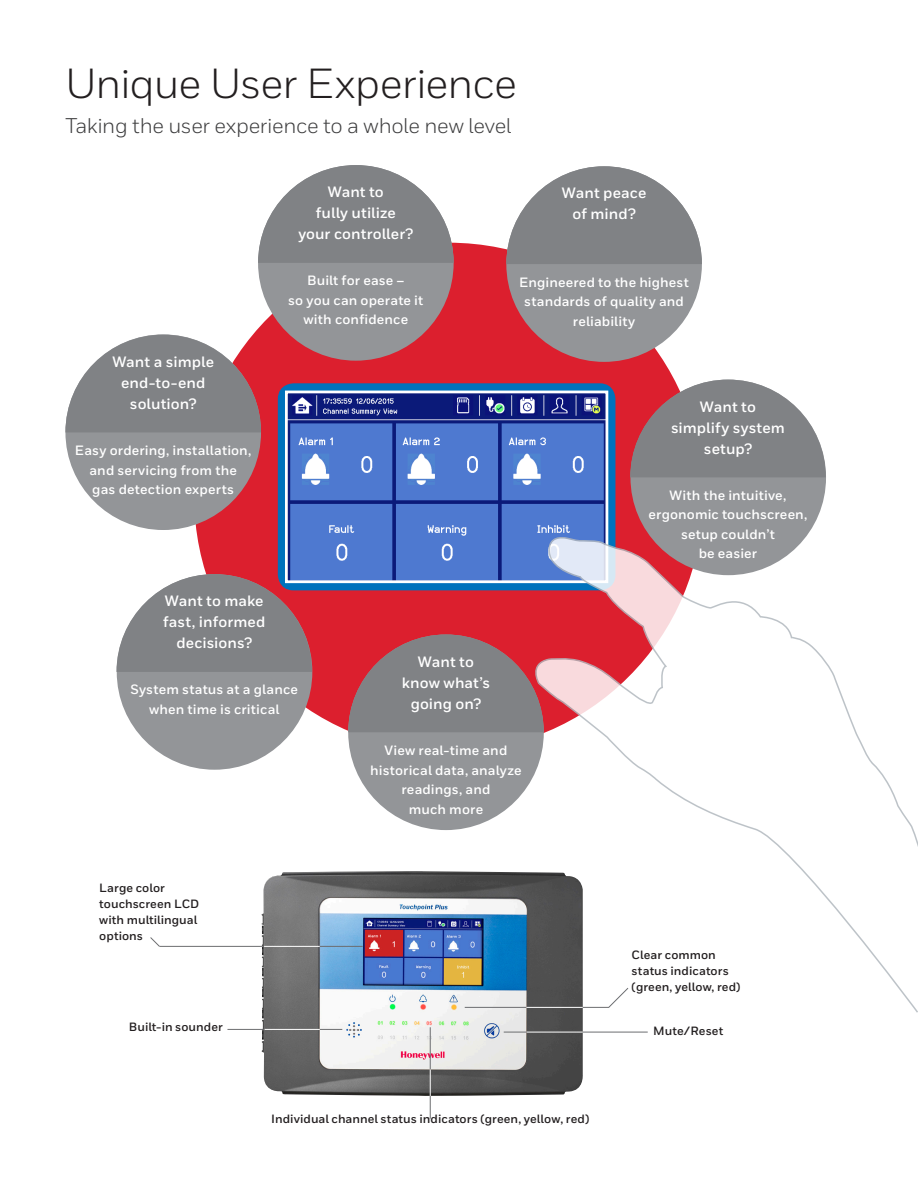
<style>
.page{position:relative;width:918px;height:1188px;background:#fff}
.page>*{position:absolute;margin:0;border:0;box-sizing:border-box;transform-origin:0 0}
.Heading_1{font:42px "Honeywell Sans";letter-spacing:-.025em;color:#231f20}
.Intro__Body{font:21.15px "Honeywell Sans";letter-spacing:-.015em;color:#3e3e3f}
.t1{font:700 15px/21px "Honeywell Sans";letter-spacing:.005em;color:#fff;text-align:center}
.t2{font:700 13.5px/19.5px "Honeywell Sans";letter-spacing:.01em;color:#fff;text-align:center}
.Callouts{font:700 12px/15.8px "Honeywell Sans";letter-spacing:.005em;color:#231f20}
</style>
<div class="page">
<div style="left:194px;top:243px;width:509px;height:508px;background:#dc1f2e;border-radius:50%"></div>
<div style="left:258px;top:165px;width:196px;height:196px;background:#939598;border-radius:50%"></div>
<div style="left:506px;top:166px;width:196px;height:196px;background:#939598;border-radius:50%"></div>
<div style="left:348px;top:634px;width:196px;height:196px;background:#939598;border-radius:50%"></div>
<div style="left:117px;top:574px;width:195px;height:196px;background:#939598;border-radius:50%"></div>
<div style="left:65px;top:334px;width:196px;height:196px;background:#939598;border-radius:50%"></div>
<div style="left:630px;top:380px;width:196px;height:195px;background:#939598;border-radius:50%"></div>
<div style="left:278px;top:383px;width:337px;height:207px;background:#0072bc;border-radius:16px"></div>
<img style="left:289px;top:395px;width:315px;height:184px">
<div style="left:285px;top:391px;width:323px;height:192px;border:3px solid #fff"></div>
<svg style="left:258px;top:165px;width:196px;height:98px"></svg>
<svg style="left:506px;top:166px;width:196px;height:98px"></svg>
<svg style="left:348px;top:634px;width:180px;height:98px"></svg>
<svg style="left:116px;top:574px;width:196px;height:98px"></svg>
<svg style="left:65px;top:335px;width:196px;height:97px"></svg>
<svg style="left:528px;top:534px;width:390px;height:479px"></svg>
<svg style="left:630px;top:380px;width:196px;height:97px"></svg>
<img style="left:262px;top:871px;width:322px;height:225px">
<hr style="left:227px;top:1029px;width:38px;height:1px;background:#6c6d70">
<hr style="left:159px;top:946px;width:105px;height:1px;background:#6c6d70">
<svg style="left:582px;top:987px;width:47px;height:21px"></svg>
<hr style="left:583px;top:1032px;width:65px;height:1px;background:#6c6d70">
<hr style="left:265px;top:1029px;width:55px;height:1px;background:#fff">
<svg style="left:320px;top:1029px;width:22px;height:1px"></svg>
<hr style="left:264px;top:946px;width:56px;height:1px;background:#fff">
<hr style="left:320px;top:946px;width:43px;height:1px;background:#6c6d70">
<svg style="left:150px;top:937px;width:11px;height:10px"></svg>
<svg style="left:430px;top:1069px;width:1px;height:50px"></svg>
<hr style="left:430px;top:1027px;width:1px;height:42px;background:#6c6d70">
<hr style="left:527px;top:1032px;width:56px;height:1px;background:#fff">
<svg style="left:504px;top:1032px;width:23px;height:1px"></svg>
<hr style="left:526px;top:1007px;width:57px;height:1px;background:#fff">
<hr style="left:465px;top:1007px;width:61px;height:1px;background:#6c6d70">
<p class="Heading_1" style="left:65px;top:58px;width:453px">Unique User Experience</p>
<p class="Intro__Body" style="left:65px;top:113px;width:448px">Taking the user experience to a whole new level</p>
<p class="t1" style="left:112px;top:351px;width:103px">Want a simple end-to-end solution?</p>
<p class="t2" style="left:75px;top:441px;width:178px">Easy ordering, installation, and servicing from the<br>gas detection experts</p>
<p class="t1" style="left:298px;top:182px;width:116px">Want to<br>fully utilize your controller?</p>
<p class="t1" style="left:562px;top:183px;width:86px">Want peace of mind?</p>
<p class="t2" style="left:519px;top:273px;width:171px">Engineered to the highest standards of quality and reliability</p>
<p class="t2" style="left:288px;top:271px;width:137px">Built for ease –<br>so you can operate it with confidence</p>
<p class="t1" style="left:671px;top:396px;width:115px">Want to simplify system setup?</p>
<p class="t2" style="left:648px;top:486px;width:160px">With the intuitive, ergonomic touchscreen, setup couldn’t<br>be easier</p>
<p class="t1" style="left:163px;top:591px;width:104px">Want to make fast, informed decisions?</p>
<p class="t2" style="left:131px;top:680px;width:169px">System status at a glance when time is critical</p>
<p class="Callouts" style="left:99px;top:881px;width:102px">Large color touchscreen LCD with multilingual options</p>
<p class="Callouts" style="left:129px;top:1020px;width:95px">Built-in sounder</p>
<p class="t1" style="left:402px;top:651px;width:90px">Want to know what’s going on?</p>
<p class="t2" style="left:370px;top:741px;width:153px">View real-time and historical data, analyze readings, and<br>much more</p>
<p class="Callouts" style="left:271px;top:1112px;width:320px">Individual channel status indicators (green, yellow, red)</p>
<p class="Callouts" style="left:632px;top:948px;width:110px">Clear common status indicators (green, yellow, red)</p>
<p class="Callouts" style="left:653px;top:1024px;width:72px">Mute/Reset</p>
</div>
